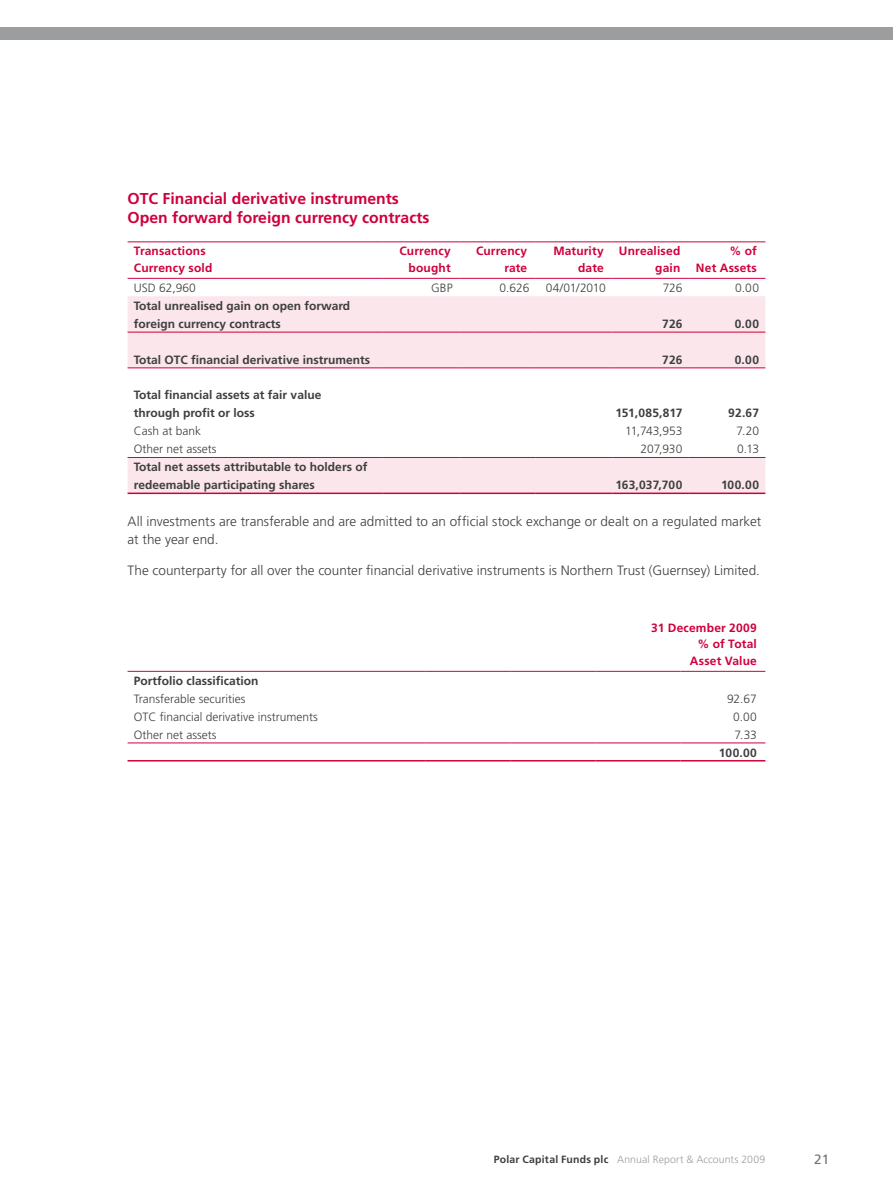
<style>
.page{position:relative;width:893px;height:1191px;background:#fff}
.page>*{position:absolute;margin:0;border:0;box-sizing:border-box;transform-origin:0 0}
.t1{font:700 15.75px/18.9px "Frutiger";color:#ce003c}
.t2{font:300 13.5px/18px "Frutiger";color:#3e3e40}
.t3{font:13.5px "Frutiger";color:#707173}
.t4{font:700 12px/18px "Frutiger";color:#3e3e40}
.t5{font:300 12px "Frutiger";color:#3e3e40}
.t6{font:700 12px/16.5px "Frutiger";letter-spacing:.015em;color:#ce003c;text-align:right}
.t7{font:300 10.5px "Frutiger";letter-spacing:.01em;color:#9c9d9f}
.s1{font-weight:700;color:#3e3e40}
</style>
<div class="page">
<div style="left:0;top:28px;width:893px;height:12px;background:#9c9d9f"></div>
<hr style="left:128px;top:760px;width:297px;height:1px;background:#ce003c">
<hr style="left:425px;top:760px;width:85px;height:1px;background:#ce003c">
<hr style="left:510px;top:760px;width:85px;height:1px;background:#ce003c">
<hr style="left:595px;top:760px;width:85px;height:1px;background:#ce003c">
<hr style="left:680px;top:760px;width:85px;height:1px;background:#ce003c">
<hr style="left:128px;top:742px;width:297px;height:1px;background:#ce003c">
<hr style="left:425px;top:742px;width:85px;height:1px;background:#ce003c">
<hr style="left:510px;top:742px;width:85px;height:1px;background:#ce003c">
<hr style="left:595px;top:742px;width:85px;height:1px;background:#ce003c">
<hr style="left:680px;top:742px;width:85px;height:1px;background:#ce003c">
<hr style="left:128px;top:671px;width:297px;height:1px;background:#ce003c">
<hr style="left:425px;top:671px;width:85px;height:1px;background:#ce003c">
<hr style="left:510px;top:671px;width:85px;height:1px;background:#ce003c">
<hr style="left:595px;top:671px;width:85px;height:1px;background:#ce003c">
<hr style="left:680px;top:671px;width:85px;height:1px;background:#ce003c">
<svg style="left:128px;top:296px;width:637px;height:196px;fill:#fae6eb"></svg>
<hr style="left:128px;top:457px;width:255px;height:1px;background:#ce003c">
<hr style="left:383px;top:457px;width:76px;height:1px;background:#ce003c">
<hr style="left:459px;top:457px;width:77px;height:1px;background:#ce003c">
<hr style="left:536px;top:457px;width:76px;height:1px;background:#ce003c">
<hr style="left:612px;top:457px;width:77px;height:1px;background:#ce003c">
<hr style="left:689px;top:457px;width:76px;height:1px;background:#ce003c">
<hr style="left:128px;top:367px;width:255px;height:1px;background:#ce003c">
<hr style="left:383px;top:367px;width:76px;height:1px;background:#ce003c">
<hr style="left:459px;top:367px;width:77px;height:1px;background:#ce003c">
<hr style="left:536px;top:367px;width:76px;height:1px;background:#ce003c">
<hr style="left:612px;top:367px;width:77px;height:1px;background:#ce003c">
<hr style="left:689px;top:367px;width:76px;height:1px;background:#ce003c">
<hr style="left:128px;top:332px;width:255px;height:1px;background:#ce003c">
<hr style="left:383px;top:332px;width:76px;height:1px;background:#ce003c">
<hr style="left:459px;top:332px;width:77px;height:1px;background:#ce003c">
<hr style="left:536px;top:332px;width:76px;height:1px;background:#ce003c">
<hr style="left:612px;top:332px;width:77px;height:1px;background:#ce003c">
<hr style="left:689px;top:332px;width:76px;height:1px;background:#ce003c">
<hr style="left:128px;top:241px;width:255px;height:1px;background:#ce003c">
<hr style="left:383px;top:241px;width:76px;height:1px;background:#ce003c">
<hr style="left:459px;top:241px;width:77px;height:1px;background:#ce003c">
<hr style="left:536px;top:241px;width:76px;height:1px;background:#ce003c">
<hr style="left:612px;top:241px;width:77px;height:1px;background:#ce003c">
<hr style="left:689px;top:241px;width:76px;height:1px;background:#ce003c">
<hr style="left:128px;top:278px;width:255px;height:1px;background:#ce003c">
<hr style="left:383px;top:278px;width:76px;height:1px;background:#ce003c">
<hr style="left:459px;top:278px;width:77px;height:1px;background:#ce003c">
<hr style="left:536px;top:278px;width:76px;height:1px;background:#ce003c">
<hr style="left:612px;top:278px;width:77px;height:1px;background:#ce003c">
<hr style="left:689px;top:278px;width:76px;height:1px;background:#ce003c">
<hr style="left:128px;top:492px;width:255px;height:2px;background:#ce003c">
<hr style="left:383px;top:492px;width:76px;height:2px;background:#ce003c">
<hr style="left:459px;top:492px;width:77px;height:2px;background:#ce003c">
<hr style="left:536px;top:492px;width:76px;height:2px;background:#ce003c">
<hr style="left:612px;top:492px;width:77px;height:2px;background:#ce003c">
<hr style="left:689px;top:492px;width:76px;height:2px;background:#ce003c">
<h1 class="t1" style="left:128px;top:189px;width:303px">OTC Financial derivative instruments<br>Open forward foreign currency contracts</h1>
<p class="t6" style="left:134px;top:243px;width:80px;text-align:left">Transactions<br>Currency sold</p>
<p class="t6" style="left:399px;top:243px;width:53px">Currency bought</p>
<p class="t6" style="left:476px;top:243px;width:53px">Currency rate</p>
<p class="t6" style="left:553px;top:243px;width:52px">Maturity date</p>
<p class="t6" style="left:619px;top:243px;width:63px">Unrealised gain</p>
<p class="t6" style="left:696px;top:243px;width:62px">% of<br>Net Assets</p>
<p class="t5" style="left:134px;top:281px;width:64px">USD 62,960</p>
<p class="t5" style="left:431px;top:281px;width:23px">GBP</p>
<p class="t5" style="left:499px;top:281px;width:31px">0.626</p>
<p class="t5" style="left:546px;top:281px;width:62px">04/01/2010</p>
<p class="t5" style="left:663px;top:281px;width:21px">726</p>
<p class="t5" style="left:735px;top:281px;width:25px">0.00</p>
<p class="t4" style="left:134px;top:296px;width:218px">Total unrealised gain on open forward foreign currency contracts</p>
<p class="t4" style="left:662px;top:314px;width:22px">726</p>
<p class="t4" style="left:735px;top:314px;width:26px">0.00</p>
<p class="t4" style="left:134px;top:350px;width:238px">Total OTC financial derivative instruments</p>
<p class="t4" style="left:662px;top:350px;width:22px">726</p>
<p class="t4" style="left:735px;top:350px;width:26px">0.00</p>
<p class="t4" style="left:134px;top:386px;width:189px">Total financial assets at fair value through profit or loss</p>
<p class="t4" style="left:615px;top:404px;width:69px">151,085,817</p>
<p class="t4" style="left:728px;top:404px;width:32px">92.67</p>
<p class="t5" style="left:134px;top:424px;width:69px">Cash at bank</p>
<p class="t5" style="left:625px;top:424px;width:59px">11,743,953</p>
<p class="t5" style="left:737px;top:424px;width:24px">7.20</p>
<p class="t5" style="left:134px;top:442px;width:84px">Other net assets</p>
<p class="t5" style="left:641px;top:442px;width:43px">207,930</p>
<p class="t5" style="left:737px;top:442px;width:23px">0.13</p>
<p class="t4" style="left:134px;top:458px;width:235px">Total net assets attributable to holders of redeemable participating shares</p>
<p class="t4" style="left:615px;top:476px;width:69px">163,037,700</p>
<p class="t4" style="left:721px;top:476px;width:39px">100.00</p>
<p class="t2" style="left:128px;top:512px;width:635px">All investments are transferable and are admitted to an official stock exchange or dealt on a regulated market at the year end.</p>
<p class="t2" style="left:128px;top:561px;width:634px">The counterparty for all over the counter financial derivative instruments is Northern Trust (Guernsey) Limited.</p>
<p class="t6" style="left:651px;top:619px;width:107px">31 December 2009 % of Total<br>Asset Value</p>
<p class="t4" style="left:134px;top:671px;width:126px">Portfolio classification</p>
<p class="t5" style="left:134px;top:692px;width:113px">Transferable securities</p>
<p class="t5" style="left:727px;top:692px;width:31px">92.67</p>
<p class="t5" style="left:134px;top:710px;width:185px">OTC financial derivative instruments</p>
<p class="t5" style="left:733px;top:710px;width:25px">0.00</p>
<p class="t5" style="left:134px;top:727px;width:84px">Other net assets</p>
<p class="t5" style="left:735px;top:727px;width:24px">7.33</p>
<p class="t4" style="left:719px;top:743px;width:39px">100.00</p>
<p class="t7" style="left:494px;top:1153px;width:273px"><span class="s1">Polar Capital Funds plc</span> Annual Report &amp; Accounts 2009</p>
<p class="t3" style="left:814px;top:1151px;width:17px">21</p>
</div>
